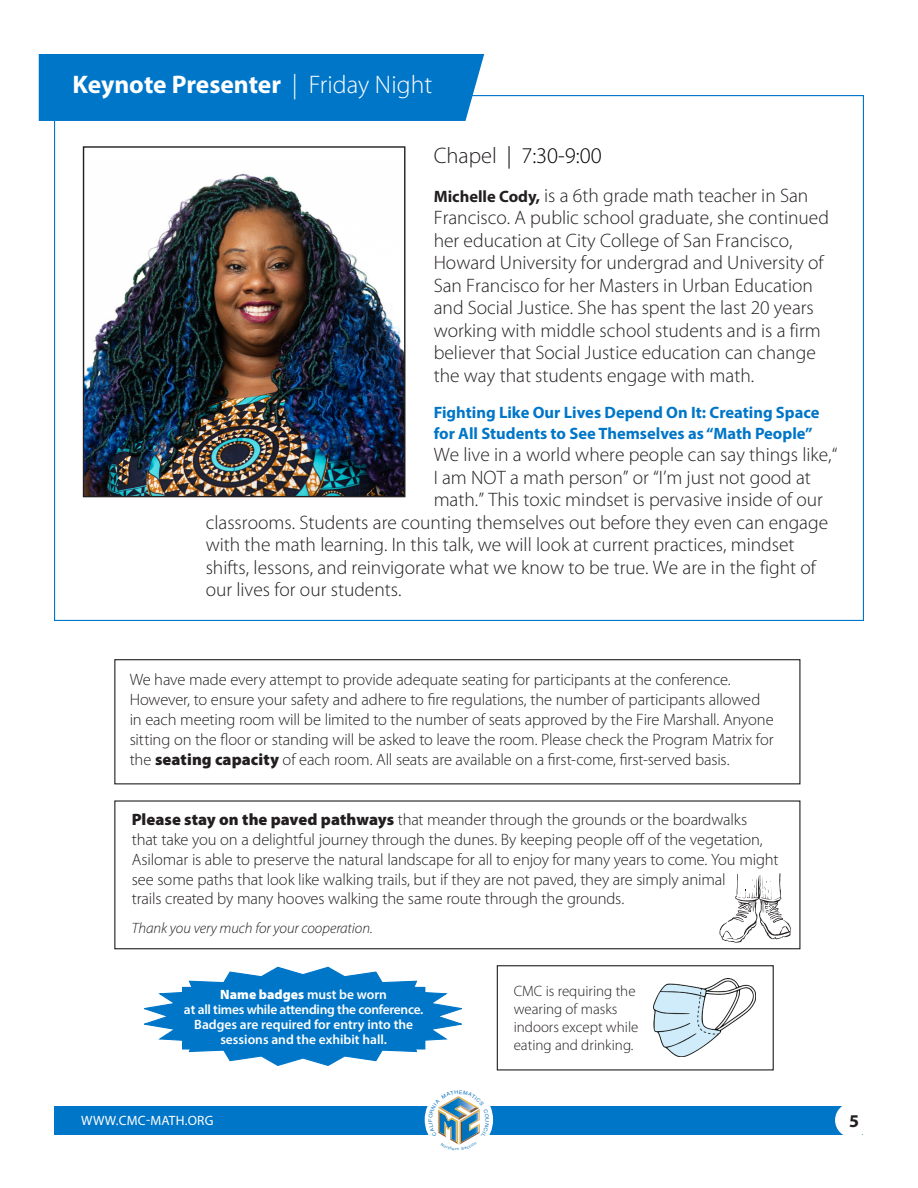
<style>
.page{position:relative;width:918px;height:1188px;background:#fff}
.page>*{position:absolute;margin:0;border:0;box-sizing:border-box;transform-origin:0 0}
.t1{font:700 25.5px "Myriad Pro";letter-spacing:-.005em;color:#fff}
.t2{font:300 22.5px "Myriad Pro";color:#000}
.Keynote__Speaker_Tit{font:300 19.5px/22.5px "Myriad Pro";color:#231f20}
.Keynote__Session_Des{font:300 19.5px "Myriad Pro";color:#231f20}
.t3{font:700 18px "Myriad Pro";color:#231f20}
.t4{font:300 16.5px/19.8px "Myriad Pro";letter-spacing:-.01em;color:#231f20}
.t5{font:700 16.5px/21px "Myriad Pro";color:#0076c8}
.Box_Headers{font:300 15px/18px "Myriad Pro";color:#231f20}
.t6{font:italic 300 15px "Myriad Pro";letter-spacing:-.005em;color:#231f20}
.Box_Headers-2{font:600 13.5px/15px "Myriad Pro";letter-spacing:-.005em;color:#fff;text-align:center}
.t7{font:13.5px "Myriad Pro";letter-spacing:.02em;color:#fff}
.t8{font:4.95px "Helvetica";color:#1074bc;scale:1.1 1}
.s1{font-weight:300}
.s2{color:#231f20}
.s3{font-weight:700;font-size:16.5px}
.s4{font-weight:900}
</style>
<div class="page">
<div style="left:54px;top:1106px;width:808px;height:28px;background:#0076c8"></div>
<div style="left:835px;top:1103px;width:35px;height:35px;background:#fff;border-radius:50%"></div>
<div style="left:425px;top:1085px;width:68px;height:69px;background:#fff;border-radius:50%"></div>
<svg style="left:54px;top:95px;width:810px;height:526px"></svg>
<img style="left:85px;top:161px;width:318px;height:334px">
<div style="left:83px;top:146px;width:322px;height:351px;border:1px solid #231f20"></div>
<div style="left:114px;top:659px;width:686px;height:125px;border:1px solid #231f20"></div>
<svg style="left:39px;top:54px;width:445px;height:67px;background:#0a7bca"></svg>
<div style="left:39px;top:66px;width:427px;height:36px;background:#0076c8"></div>
<svg style="left:144px;top:966px;width:318px;height:100px"></svg>
<div style="left:183px;top:988px;width:242px;height:61px;background:#0076c8"></div>
<div style="left:182px;top:987px;width:243px;height:63px;border:2px solid #0076c8"></div>
<div style="left:497px;top:965px;width:277px;height:105px;border:1px solid #231f20"></div>
<img style="left:654px;top:979px;width:101px;height:78px">
<div style="left:114px;top:800px;width:686px;height:149px;border:1px solid #231f20"></div>
<svg style="left:719px;top:873px;width:72px;height:70px"></svg>
<svg style="left:428px;top:1096px;width:52px;height:49px"></svg>
<p class="t1" style="left:72px;top:68px;width:361px">Keynote Presenter <span class="s1">| Friday Night</span></p>
<p class="t2" style="left:434px;top:143px;width:170px"><span class="s2">Chapel</span> | 7:30-9:00</p>
<p class="Keynote__Speaker_Tit" style="left:434px;top:184px;width:397px"><span class="s3">Michelle Cody,</span> is a 6th grade math teacher in San Francisco. A public school graduate, she continued her education at City College of San Francisco, Howard University for undergrad and University of San Francisco for her Masters in Urban Education and Social Justice. She has spent the last 20 years working with middle school students and is a firm believer that Social Justice education can change the way that students engage with math.</p>
<p class="t5" style="left:434px;top:401px;width:387px">Fighting Like Our Lives Depend On It: Creating Space for All Students to See Themselves as “Math People”</p>
<p class="Keynote__Session_Des" style="left:434px;top:444px;width:405px">We live in a world where people can say things like,“</p>
<p class="Keynote__Session_Des" style="left:434px;top:467px;width:379px">I am NOT a math person” or “I’m just not good at</p>
<p class="Keynote__Session_Des" style="left:434px;top:489px;width:391px">math.” This toxic mindset is pervasive inside of our</p>
<p class="Keynote__Session_Des" style="left:206px;top:512px;width:624px">classrooms. Students are counting themselves out before they even can engage</p>
<p class="Keynote__Session_Des" style="left:206px;top:534px;width:590px">with the math learning. In this talk, we will look at current practices, mindset</p>
<p class="Keynote__Session_Des" style="left:206px;top:557px;width:612px">shifts, lessons, and reinvigorate what we know to be true. We are in the fight of</p>
<p class="Keynote__Session_Des" style="left:206px;top:579px;width:197px">our lives for our students.</p>
<p class="t4" style="left:130px;top:670px;width:646px">We have made every attempt to provide adequate seating for participants at the conference.<br>However, to ensure your safety and adhere to fire regulations, the number of participants allowed in each meeting room will be limited to the number of seats approved by the Fire Marshall. Anyone sitting on the floor or standing will be asked to leave the room. Please check the Program Matrix for the <span class="s4">seating capacity</span> of each room. All seats are available on a first-come, first-served basis.</p>
<p class="t4" style="left:132px;top:810px;width:648px"><span class="s4">Please stay on the paved pathways</span> that meander through the grounds or the boardwalks<br>that take you on a delightful journey through the dunes. By keeping people off of the vegetation, Asilomar is able to preserve the natural landscape for all to enjoy for many years to come. You might see some paths that look like walking trails, but if they are not paved, they are simply animal<br>trails created by many hooves walking the same route through the grounds.</p>
<p class="t6" style="left:132px;top:920px;width:242px">Thank you very much for your cooperation.</p>
<p class="Box_Headers-2" style="left:184px;top:986px;width:241px"><span class="s4">Name badges</span> must be worn<br>at all times while attending the conference.<br>Badges are required for entry into the sessions and the exhibit hall.</p>
<p class="Box_Headers" style="left:514px;top:983px;width:126px">CMC is requiring the wearing of masks indoors except while eating and drinking.</p>
<p class="t7" style="left:81px;top:1112px;width:134px">WWW.CMC-MATH.ORG</p>
<p class="t3" style="left:849px;top:1109px;width:11px">5</p>
<p class="t8" style="left:491px;top:1118px;width:5px;rotate:90deg">U</p>
</div>
